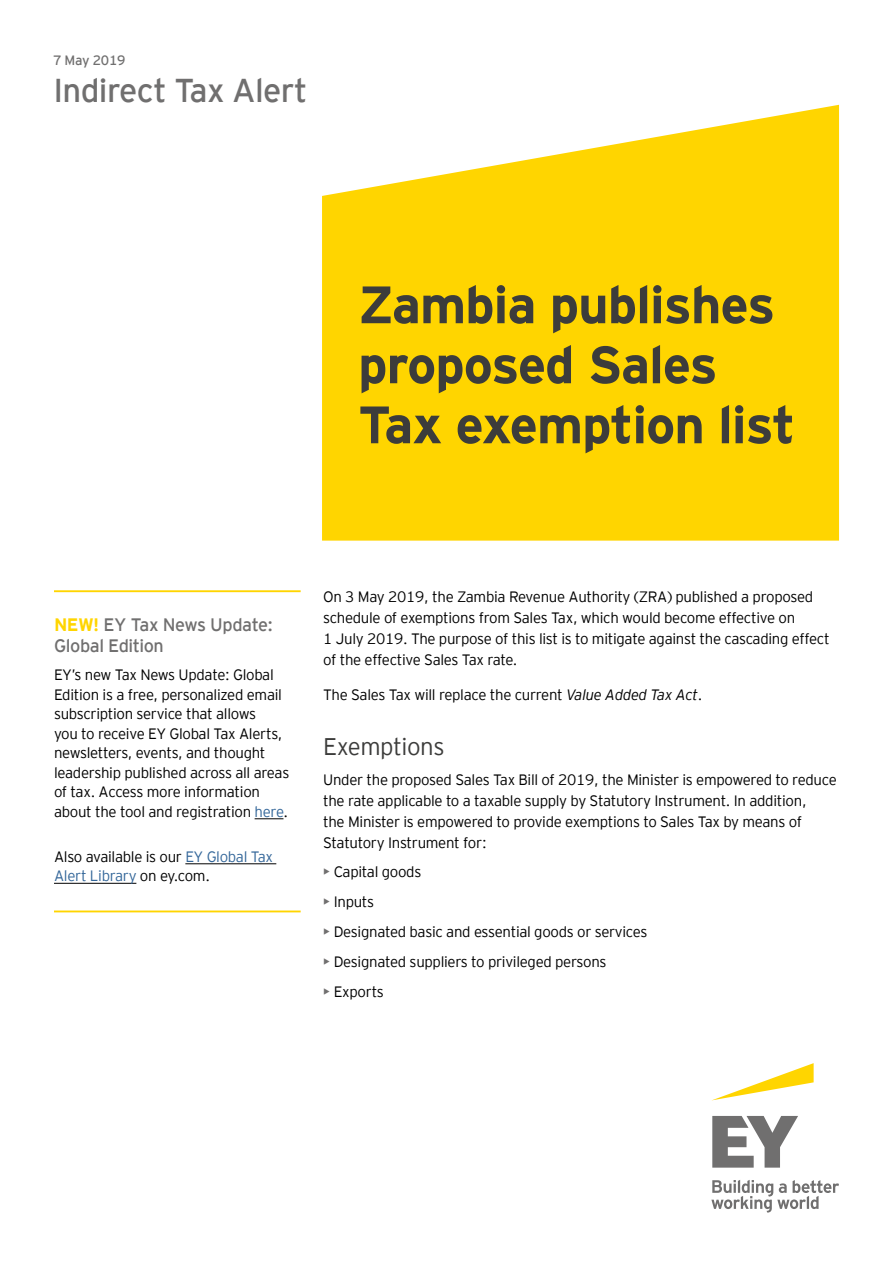
<style>
.page{position:relative;width:893px;height:1263px;background:#fff}
.page>*{position:absolute;margin:0;border:0;box-sizing:border-box;transform-origin:0 0}
.t1{font:700 52.5px/60px "EY Interstate";letter-spacing:-.02em;color:#3c3c3b}
.t2{font:33px "EY Interstate";letter-spacing:-.02em;color:#706f6f}
.t3{font:300 24px "EY Interstate";letter-spacing:-.02em;color:#3c3c3b}
.t4{font:18px/21px "EY Interstate";letter-spacing:-.025em;color:#706f6f}
.t5{font:300 15px/19.5px "EY Interstate";letter-spacing:-.02em;color:#000}
.t6{font:13.5px "EY Interstate";letter-spacing:-.02em;color:#706f6f}
.s1{font-weight:700;color:#ffd500}
.s2{color:#369}
.s3{font-style:italic}
.s4{font-weight:400;color:#706f6f}
</style>
<div class="page">
<svg style="left:322px;top:105px;width:517px;height:436px;background:#ffd91a"></svg>
<hr style="left:54px;top:590px;width:247px;height:2px;background:#ffd500">
<svg style="left:255px;top:818px;width:28px;height:1px"></svg>
<hr style="left:185px;top:863px;width:91px;height:1px;background:#000">
<hr style="left:54px;top:883px;width:82px;height:1px;background:#000">
<hr style="left:54px;top:910px;width:247px;height:2px;background:#ffd500">
<svg style="left:713px;top:1063px;width:101px;height:37px"></svg>
<svg style="left:711px;top:1116px;width:128px;height:96px"></svg>
<p class="t6" style="left:53px;top:50px;width:74px">7 May 2019</p>
<h2 class="t2" style="left:53px;top:67px;width:256px">Indirect Tax Alert</h2>
<h1 class="t1" style="left:358px;top:271px;width:439px">Zambia publishes proposed Sales<br>Tax exemption list</h1>
<p class="t4" style="left:54px;top:613px;width:220px"><span class="s1">NEW!</span> EY Tax News Update:<br>Global Edition</p>
<p class="t5" style="left:54px;top:664px;width:237px">EY’s new Tax News Update: Global Edition is a free, personalized email subscription service that allows<br>you to receive EY Global Tax Alerts, newsletters, events, and thought leadership published across all areas of tax. Access more information about the tool and registration <span class="s2">here</span>.</p>
<p class="t5" style="left:54px;top:846px;width:221px">Also available is our <span class="s2">EY Global Tax<br>Alert Library</span> on ey.com.</p>
<p class="t5" style="left:323px;top:586px;width:508px;line-height:21px">On 3 May 2019, the Zambia Revenue Authority (ZRA) published a proposed schedule of exemptions from Sales Tax, which would become effective on<br>1 July 2019. The purpose of this list is to mitigate against the cascading effect of the effective Sales Tax rate.</p>
<p class="t5" style="left:323px;top:684px;width:381px">The Sales Tax will replace the current <span class="s3">Value Added Tax Act</span>.</p>
<h3 class="t3" style="left:323px;top:730px;width:123px">Exemptions</h3>
<p class="t5" style="left:323px;top:769px;width:515px;line-height:21px">Under the proposed Sales Tax Bill of 2019, the Minister is empowered to reduce the rate applicable to a taxable supply by Statutory Instrument. In addition,<br>the Minister is empowered to provide exemptions to Sales Tax by means of Statutory Instrument for:</p>
<p class="t5" style="left:323px;top:861px;width:100px"><span class="s4">•</span> Capital goods</p>
<p class="t5" style="left:323px;top:891px;width:52px"><span class="s4">•</span> Inputs</p>
<p class="t5" style="left:323px;top:921px;width:326px"><span class="s4">•</span> Designated basic and essential goods or services</p>
<p class="t5" style="left:323px;top:951px;width:285px"><span class="s4">•</span> Designated suppliers to privileged persons</p>
<p class="t5" style="left:323px;top:981px;width:62px"><span class="s4">•</span> Exports</p>
</div>
